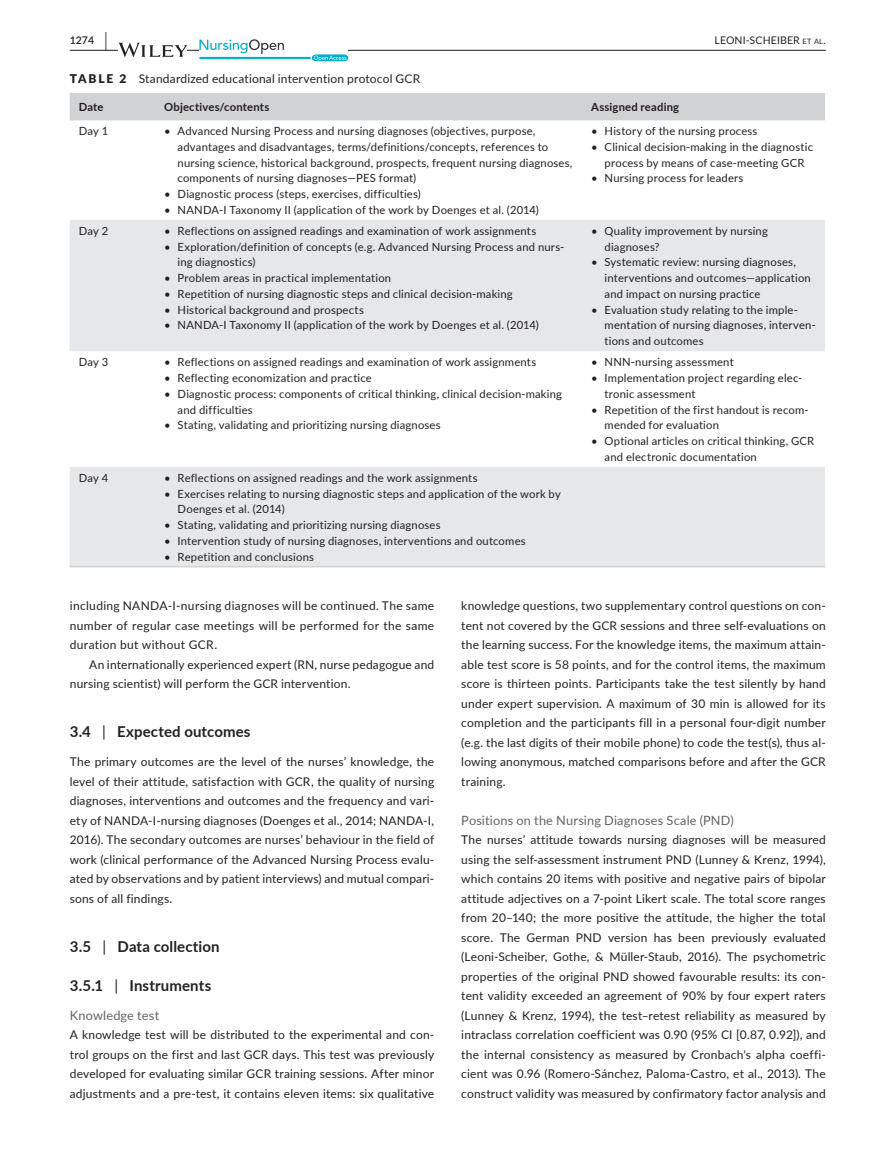
<style>
.page{position:relative;width:893px;height:1174px;background:#fff}
.page>*{position:absolute;margin:0;border:0;box-sizing:border-box;transform-origin:0 0}
.t1{font:700 15px "Lato";letter-spacing:.01em;color:#231f20}
.t2{font:12.75px "Lato";letter-spacing:.01em;color:#636366}
.t3{font:12px/19.5px "Lato";letter-spacing:.015em;color:#231f20;text-align:justify}
.t4{font:11.25px/15.8px "Lato";letter-spacing:.015em;color:#231f20}
.t5{font:700 11.25px "Lato";letter-spacing:.015em;color:#231f20}
.t6{font:10.5px "Lato";letter-spacing:.015em;color:#231f20}
.t7{font:600 10.5px "Lato";color:#231f20}
.s1{font-size:19.5px}
.s2{font-size:7.35px}
.s3{font-weight:900}
.s4{font-weight:400}
</style>
<div class="page">
<hr style="left:70px;top:50px;width:756px;height:1px;background:#231f20">
<svg style="left:119px;top:43px;width:68px;height:14px"></svg>
<svg style="left:199px;top:39px;width:149px;height:22px"></svg>
<div style="left:70px;top:93px;width:755px;height:27px;background:#d1d2d4"></div>
<svg style="left:70px;top:220px;width:755px;height:346px;fill:#e6e7e9"></svg>
<hr style="left:70px;top:566px;width:85px;height:1px;background:#d1d2d4">
<hr style="left:155px;top:566px;width:427px;height:1px;background:#d1d2d4">
<hr style="left:582px;top:566px;width:243px;height:1px;background:#d1d2d4">
<p class="t7" style="left:70px;top:33px;width:39px">1274 <span class="s1">|</span></p>
<p class="t6" style="left:714px;top:33px;width:113px">LEONI‐SCHEIBER <span class="s2">et al</span>.</p>
<p class="t3" style="left:70px;top:68px;width:352px"><span class="s3">TABLE 2</span> Standardized educational intervention protocol GCR</p>
<p class="t5" style="left:79px;top:99px;width:26px">Date</p>
<p class="t5" style="left:164px;top:99px;width:107px">Objectives/contents</p>
<p class="t5" style="left:591px;top:99px;width:90px">Assigned reading</p>
<p class="t4" style="left:79px;top:123px;width:31px">Day 1</p>
<p class="t4" style="left:178px;top:123px;width:396px;text-indent:-14px">• Advanced Nursing Process and nursing diagnoses (objectives, purpose, advantages and disadvantages, terms/definitions/concepts, references to nursing science, historical background, prospects, frequent nursing diagnoses, components of nursing diagnoses—PES format)</p>
<p class="t4" style="left:164px;top:186px;width:258px">• Diagnostic process (steps, exercises, difficulties)</p>
<p class="t4" style="left:164px;top:201px;width:376px">• NANDA‐I Taxonomy II (application of the work by Doenges et al. (2014)</p>
<p class="t4" style="left:591px;top:123px;width:168px">• History of the nursing process</p>
<p class="t4" style="left:591px;top:138px;width:223px;text-align:center">• Clinical decision‐making in the diagnostic process by means of case‐meeting GCR</p>
<p class="t4" style="left:591px;top:170px;width:154px">• Nursing process for leaders</p>
<p class="t4" style="left:79px;top:222px;width:31px">Day 2</p>
<p class="t4" style="left:164px;top:222px;width:374px">• Reflections on assigned readings and examination of work assignments</p>
<p class="t4" style="left:178px;top:238px;width:388px;text-indent:-13px">• Exploration/definition of concepts (e.g. Advanced Nursing Process and nurs‐ ing diagnostics)</p>
<p class="t4" style="left:164px;top:270px;width:229px">• Problem areas in practical implementation</p>
<p class="t4" style="left:164px;top:285px;width:350px">• Repetition of nursing diagnostic steps and clinical decision‐making</p>
<p class="t4" style="left:164px;top:301px;width:201px">• Historical background and prospects</p>
<p class="t4" style="left:164px;top:317px;width:376px">• NANDA‐I Taxonomy II (application of the work by Doenges et al. (2014)</p>
<p class="t4" style="left:79px;top:354px;width:31px">Day 3</p>
<p class="t4" style="left:164px;top:354px;width:374px">• Reflections on assigned readings and examination of work assignments</p>
<p class="t4" style="left:164px;top:369px;width:209px">• Reflecting economization and practice</p>
<p class="t4" style="left:178px;top:385px;width:386px;text-indent:-14px">• Diagnostic process: components of critical thinking, clinical decision‐making and difficulties</p>
<p class="t4" style="left:164px;top:417px;width:278px">• Stating, validating and prioritizing nursing diagnoses</p>
<p class="t4" style="left:79px;top:469px;width:31px">Day 4</p>
<p class="t4" style="left:164px;top:469px;width:315px">• Reflections on assigned readings and the work assignments</p>
<p class="t4" style="left:178px;top:485px;width:385px;text-indent:-14px">• Exercises relating to nursing diagnostic steps and application of the work by<br>Doenges et al. (2014)</p>
<p class="t4" style="left:164px;top:517px;width:278px">• Stating, validating and prioritizing nursing diagnoses</p>
<p class="t4" style="left:164px;top:532px;width:363px">• Intervention study of nursing diagnoses, interventions and outcomes</p>
<p class="t4" style="left:164px;top:548px;width:151px">• Repetition and conclusions</p>
<p class="t4" style="left:605px;top:222px;width:165px;text-indent:-14px">• Quality improvement by nursing diagnoses?</p>
<p class="t4" style="left:605px;top:254px;width:208px;text-indent:-14px">• Systematic review: nursing diagnoses, interventions and outcomes—application and impact on nursing practice</p>
<p class="t4" style="left:605px;top:301px;width:213px;text-indent:-13px">• Evaluation study relating to the imple‐ mentation of nursing diagnoses, interven‐ tions and outcomes</p>
<p class="t4" style="left:591px;top:354px;width:144px">• NNN‐nursing assessment</p>
<p class="t4" style="left:605px;top:369px;width:199px;text-indent:-14px">• Implementation project regarding elec‐ tronic assessment</p>
<p class="t4" style="left:605px;top:401px;width:206px;text-indent:-14px">• Repetition of the first handout is recom‐ mended for evaluation</p>
<p class="t4" style="left:605px;top:432px;width:211px;text-indent:-14px">• Optional articles on critical thinking, GCR and electronic documentation</p>
<p class="t3" style="left:70px;top:595px;width:366px">including NANDA‐I‐nursing diagnoses will be continued. The same number of regular case meetings will be performed for the same duration but without GCR.</p>
<p class="t3" style="left:70px;top:654px;width:366px;text-indent:20px">An internationally experienced expert (RN, nurse pedagogue and nursing scientist) will perform the GCR intervention.</p>
<p class="t1" style="left:70px;top:720px;width:182px">3.4 <span class="s4">|</span> Expected outcomes</p>
<p class="t3" style="left:70px;top:751px;width:366px">The primary outcomes are the level of the nurses’ knowledge, the level of their attitude, satisfaction with GCR, the quality of nursing diagnoses, interventions and outcomes and the frequency and vari‐ ety of NANDA‐I‐nursing diagnoses (Doenges et al., 2014; NANDA‐I, 2016). The secondary outcomes are nurses’ behaviour in the field of work (clinical performance of the Advanced Nursing Process evalu‐ ated by observations and by patient interviews) and mutual compari‐ sons of all findings.</p>
<p class="t1" style="left:70px;top:935px;width:151px">3.5 <span class="s4">|</span> Data collection</p>
<p class="t1" style="left:70px;top:974px;width:143px">3.5.1 <span class="s4">|</span> Instruments</p>
<p class="t2" style="left:70px;top:1006px;width:91px">Knowledge test</p>
<p class="t3" style="left:70px;top:1024px;width:366px">A knowledge test will be distributed to the experimental and con‐ trol groups on the first and last GCR days. This test was previously developed for evaluating similar GCR training sessions. After minor adjustments and a pre‐test, it contains eleven items: six qualitative</p>
<p class="t3" style="left:461px;top:595px;width:366px">knowledge questions, two supplementary control questions on con‐ tent not covered by the GCR sessions and three self‐evaluations on the learning success. For the knowledge items, the maximum attain‐ able test score is 58 points, and for the control items, the maximum score is thirteen points. Participants take the test silently by hand under expert supervision. A maximum of 30 min is allowed for its completion and the participants fill in a personal four‐digit number (e.g. the last digits of their mobile phone) to code the test(s), thus al‐ lowing anonymous, matched comparisons before and after the GCR training.</p>
<p class="t2" style="left:461px;top:811px;width:274px">Positions on the Nursing Diagnoses Scale (PND)</p>
<p class="t3" style="left:461px;top:829px;width:366px">The nurses’ attitude towards nursing diagnoses will be measured using the self‐assessment instrument PND (Lunney &amp; Krenz, 1994), which contains 20 items with positive and negative pairs of bipolar attitude adjectives on a 7‐point Likert scale. The total score ranges from 20–140; the more positive the attitude, the higher the total score. The German PND version has been previously evaluated (Leoni‐Scheiber, Gothe, &amp; Müller‐Staub, 2016). The psychometric properties of the original PND showed favourable results: its con‐ tent validity exceeded an agreement of 90% by four expert raters (Lunney &amp; Krenz, 1994), the test–retest reliability as measured by intraclass correlation coefficient was 0.90 (95% CI [0.87, 0.92]), and the internal consistency as measured by Cronbach's alpha coeffi‐ cient was 0.96 (Romero‐Sánchez, Paloma‐Castro, et al., 2013). The construct validity was measured by confirmatory factor analysis and</p>
</div>
